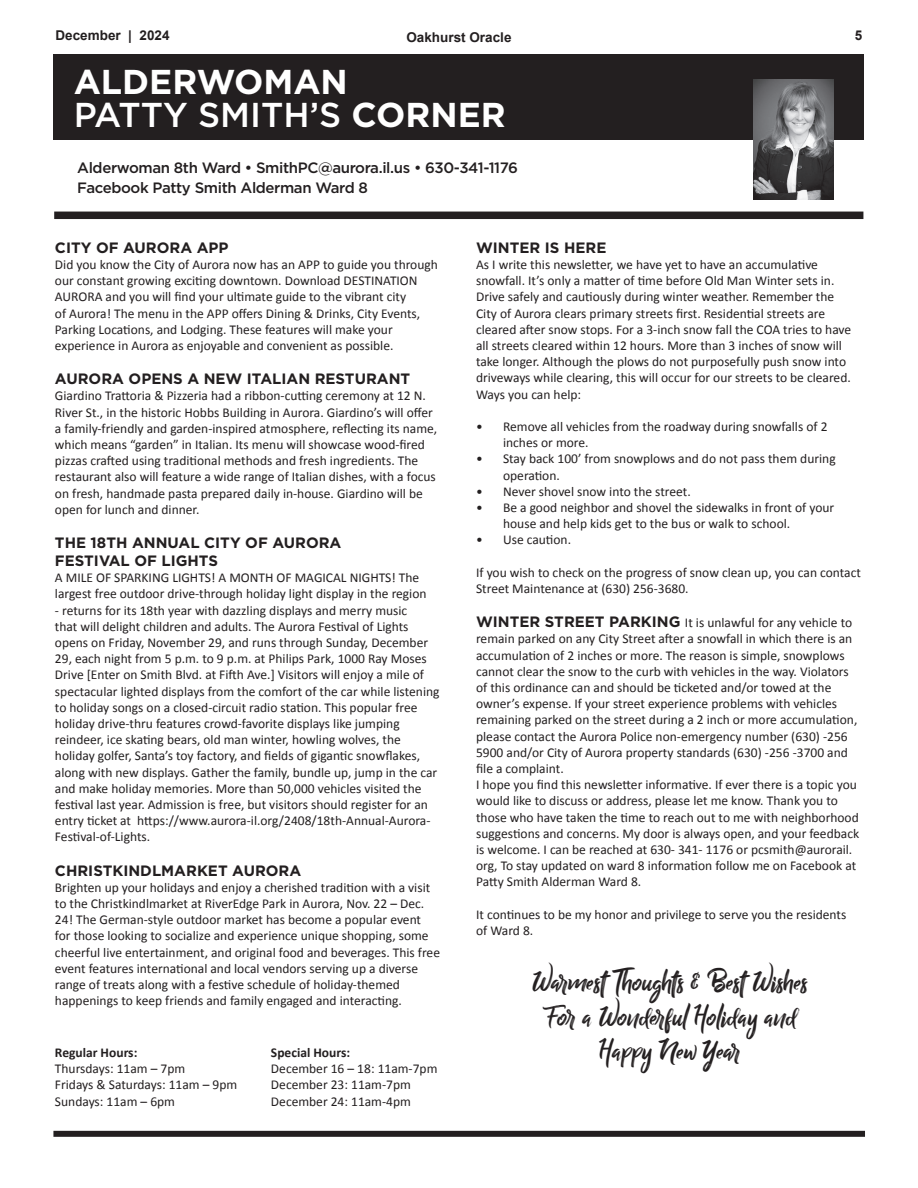
<style>
.page{position:relative;width:918px;height:1188px;background:#fff}
.page>*{position:absolute;margin:0;border:0;box-sizing:border-box;transform-origin:0 0}
.t1{font:700 34.5px/33px "Gotham";color:#fff}
.t2{font:31.5px/34.5px "Billy Ohio";color:#231f20;text-align:center}
.t3{font:700 15px/18px "Gotham";color:#231f20}
.t4{font:500 15px/19.5px "Gotham";letter-spacing:-.025em;color:#231f20}
.t5{font:13.5px/16.2px "Calibri";color:#231f20}
.t6{font:700 13.5px "Arial";color:#231f20}
.t7{font:700 13.5px "Calibri";color:#231f20}
.s1{font-weight:500}
.s2{font-family:"Gotham";font-weight:700;font-size:15px}
</style>
<div class="page">
<div style="left:53px;top:54px;width:811px;height:86px;background:#231f20"></div>
<div style="left:53px;top:1131px;width:812px;height:6px;background:#231f20"></div>
<img style="left:753px;top:80px;width:81px;height:120px">
<div style="left:54px;top:212px;width:809px;height:7px;background:#231f20"></div>
<p class="t6" style="left:56px;top:26px;width:116px">December | 2024</p>
<p class="t6" style="left:406px;top:28px;width:107px">Oakhurst Oracle</p>
<p class="t6" style="left:855px;top:26px;width:9px">5</p>
<h1 class="t1" style="left:74px;top:65px;width:434px">ALDERWOMAN<br><span class="s1">PATTY SMITH’S</span> CORNER</h1>
<p class="t4" style="left:77px;top:158px;width:442px">Alderwoman 8th Ward • SmithPC@aurora.il.us • 630-341-1176<br>Facebook Patty Smith Alderman Ward 8</p>
<p class="t3" style="left:55px;top:238px;width:175px">CITY OF AURORA APP</p>
<p class="t5" style="left:55px;top:256px;width:384px">Did you know the City of Aurora now has an APP to guide you through our constant growing exciting downtown. Download DESTINATION AURORA and you will find your ultimate guide to the vibrant city<br>of Aurora! The menu in the APP offers Dining &amp; Drinks, City Events, Parking Locations, and Lodging. These features will make your experience in Aurora as enjoyable and convenient as possible.</p>
<p class="t3" style="left:55px;top:370px;width:357px">AURORA OPENS A NEW ITALIAN RESTURANT</p>
<p class="t5" style="left:55px;top:387px;width:384px">Giardino Trattoria &amp; Pizzeria had a ribbon-cutting ceremony at 12 N.<br>River St., in the historic Hobbs Building in Aurora. Giardino’s will offer a family-friendly and garden-inspired atmosphere, reflecting its name, which means “garden” in Italian. Its menu will showcase wood-fired pizzas crafted using traditional methods and fresh ingredients. The restaurant also will feature a wide range of Italian dishes, with a focus on fresh, handmade pasta prepared daily in-house. Giardino will be open for lunch and dinner.</p>
<p class="t3" style="left:55px;top:534px;width:288px">THE 18TH ANNUAL CITY OF AURORA<br>FESTIVAL OF LIGHTS</p>
<p class="t5" style="left:55px;top:569px;width:373px">A MILE OF SPARKING LIGHTS! A MONTH OF MAGICAL NIGHTS! The largest free outdoor drive-through holiday light display in the region</p>
<p class="t5" style="left:55px;top:602px;width:386px">- returns for its 18th year with dazzling displays and merry music<br>that will delight children and adults. The Aurora Festival of Lights opens on Friday, November 29, and runs through Sunday, December 29, each night from 5 p.m. to 9 p.m. at Philips Park, 1000 Ray Moses Drive [Enter on Smith Blvd. at Fifth Ave.] Visitors will enjoy a mile of spectacular lighted displays from the comfort of the car while listening to holiday songs on a closed-circuit radio station. This popular free holiday drive-thru features crowd-favorite displays like jumping reindeer, ice skating bears, old man winter, howling wolves, the holiday golfer, Santa’s toy factory, and fields of gigantic snowflakes, along with new displays. Gather the family, bundle up, jump in the car and make holiday memories. More than 50,000 vehicles visited the festival last year. Admission is free, but visitors should register for an entry ticket at https://www.aurora-il.org/2408/18th-Annual-Aurora-Festival-of-Lights.</p>
<p class="t3" style="left:55px;top:861px;width:248px">CHRISTKINDLMARKET AURORA</p>
<p class="t5" style="left:55px;top:879px;width:387px">Brighten up your holidays and enjoy a cherished tradition with a visit to the Christkindlmarket at RiverEdge Park in Aurora, Nov. 22 – Dec.<br>24! The German-style outdoor market has become a popular event for those looking to socialize and experience unique shopping, some cheerful live entertainment, and original food and beverages. This free event features international and local vendors serving up a diverse range of treats along with a festive schedule of holiday-themed happenings to keep friends and family engaged and interacting.</p>
<p class="t3" style="left:476px;top:238px;width:132px">WINTER IS HERE</p>
<p class="t5" style="left:476px;top:256px;width:377px">As I write this newsletter, we have yet to have an accumulative snowfall. It’s only a matter of time before Old Man Winter sets in.<br>Drive safely and cautiously during winter weather. Remember the City of Aurora clears primary streets first. Residential streets are cleared after snow stops. For a 3-inch snow fall the COA tries to have all streets cleared within 12 hours. More than 3 inches of snow will take longer. Although the plows do not purposefully push snow into driveways while clearing, this will occur for our streets to be cleared.<br>Ways you can help:</p>
<p class="t5" style="left:503px;top:418px;width:326px;text-indent:-27px">• Remove all vehicles from the roadway during snowfalls of 2 inches or more.</p>
<p class="t5" style="left:503px;top:450px;width:334px;text-indent:-27px">• Stay back 100’ from snowplows and do not pass them during operation.</p>
<p class="t5" style="left:476px;top:483px;width:216px">• Never shovel snow into the street.</p>
<p class="t5" style="left:503px;top:499px;width:333px;text-indent:-27px">• Be a good neighbor and shovel the sidewalks in front of your house and help kids get to the bus or walk to school.</p>
<p class="t5" style="left:476px;top:531px;width:96px">• Use caution.</p>
<p class="t5" style="left:476px;top:564px;width:386px">If you wish to check on the progress of snow clean up, you can contact<br>Street Maintenance at (630) 256-3680.</p>
<p class="t5" style="left:476px;top:614px;width:385px"><span class="s2">WINTER STREET PARKING</span> It is unlawful for any vehicle to remain parked on any City Street after a snowfall in which there is an accumulation of 2 inches or more. The reason is simple, snowplows cannot clear the snow to the curb with vehicles in the way. Violators of this ordinance can and should be ticketed and/or towed at the owner’s expense. If your street experience problems with vehicles remaining parked on the street during a 2 inch or more accumulation, please contact the Aurora Police non-emergency number (630) -256<br>5900 and/or City of Aurora property standards (630) -256 -3700 and file a complaint.<br>I hope you find this newsletter informative. If ever there is a topic you would like to discuss or address, please let me know. Thank you to those who have taken the time to reach out to me with neighborhood suggestions and concerns. My door is always open, and your feedback is welcome. I can be reached at 630- 341- 1176 or pcsmith@aurorail. org, To stay updated on ward 8 information follow me on Facebook at Patty Smith Alderman Ward 8.</p>
<p class="t5" style="left:476px;top:906px;width:372px">It continues to be my honor and privilege to serve you the residents of Ward 8.</p>
<h2 class="t2" style="left:532px;top:966px;width:277px">Warmest Thoughts &amp; Best Wishes<br>For a Wonderful Holiday and</h2>
<p class="t7" style="left:55px;top:1044px;width:84px">Regular Hours:</p>
<p class="t7" style="left:271px;top:1044px;width:81px">Special Hours:</p>
<h2 class="t2" style="left:599px;top:1035px;width:143px">Happy New Year</h2>
<p class="t5" style="left:55px;top:1060px;width:132px">Thursdays: 11am – 7pm</p>
<p class="t5" style="left:271px;top:1060px;width:168px">December 16 – 18: 11am-7pm</p>
<p class="t5" style="left:55px;top:1077px;width:184px">Fridays &amp; Saturdays: 11am – 9pm</p>
<p class="t5" style="left:271px;top:1077px;width:141px">December 23: 11am-7pm</p>
<p class="t5" style="left:55px;top:1093px;width:122px">Sundays: 11am – 6pm</p>
<p class="t5" style="left:271px;top:1093px;width:141px">December 24: 11am-4pm</p>
</div>
